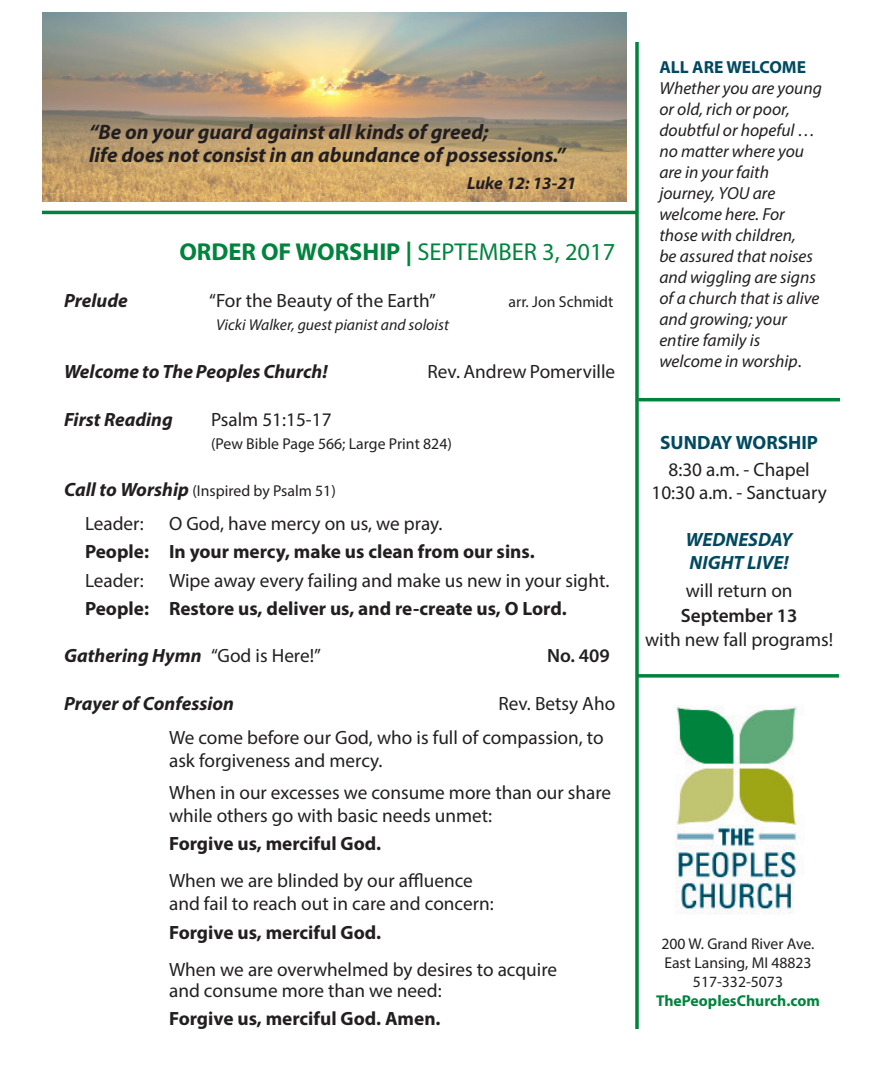
<style>
.page{position:relative;width:882px;height:1071px;background:#fff}
.page>*{position:absolute;margin:0;border:0;box-sizing:border-box;transform-origin:0 0}
.t1{font:700 24.5px "Myriad Pro";color:#00843d}
.t2{font:italic 700 21px/23.1px "Myriad Pro";color:#231f20}
.t3{font:19.25px/23.1px "Myriad Pro";color:#231f20}
.t4{font:700 19.25px "Myriad Pro";color:#231f20}
.t5{font:italic 700 19.25px "Myriad Pro";color:#231f20}
.t6{font:italic 700 19.25px "Myriad Pro";color:#004960}
.t7{font:700 19.25px "Myriad Pro";color:#004960}
.t8{font:600 19.25px "Myriad Pro";color:#231f20}
.t9{font:italic 17.5px/21px "Myriad Pro";color:#231f20}
.t10{font:italic 700 17.5px "Myriad Pro";color:#231f20}
.t11{font:15.75px "Myriad Pro";color:#231f20}
.t12{font:italic 15.75px "Myriad Pro";color:#231f20}
.t13{font:700 15.75px "Myriad Pro";color:#00843d}
.s1{font-weight:400}
.s2{font-weight:700;font-style:italic;font-size:19.25px}
.s3{font-weight:400;font-style:normal}
.s4{font-weight:700;font-style:normal;color:#004960}
.s5{font-style:normal}
.s6{font-weight:600}
</style>
<div class="page">
<svg style="left:635px;top:42px;width:4px;height:987px;fill:#00843d"></svg>
<img style="left:675px;top:706px;width:123px;height:208px">
<hr style="left:42px;top:211px;width:594px;height:3px;background:#00843d">
<hr style="left:638px;top:398px;width:202px;height:3px;background:#00843d">
<svg style="left:636px;top:674px;width:203px;height:4px"></svg>
<img style="left:42px;top:13px;width:585px;height:189px">
<p class="t2" style="left:89px;top:119px;width:478px">“Be on your guard against all kinds of greed;<br>life does not consist in an abundance of possessions.”</p>
<p class="t10" style="left:467px;top:171px;width:111px">Luke 12: 13-21</p>
<p class="t1" style="left:179px;top:235px;width:437px">ORDER OF WORSHIP | <span class="s1">SEPTEMBER 3, 2017</span></p>
<p class="t5" style="left:64px;top:288px;width:65px">Prelude</p>
<p class="t3" style="left:209px;top:289px;width:228px">“For the Beauty of the Earth”</p>
<p class="t11" style="left:509px;top:292px;width:106px">arr. Jon Schmidt</p>
<p class="t12" style="left:216px;top:315px;width:234px">Vicki Walker, guest pianist and soloist</p>
<p class="t5" style="left:64px;top:359px;width:265px">Welcome to The Peoples Church!</p>
<p class="t3" style="left:428px;top:360px;width:189px">Rev. Andrew Pomerville</p>
<p class="t5" style="left:64px;top:407px;width:110px">First Reading</p>
<p class="t3" style="left:211px;top:407px;width:122px">Psalm 51:15-17</p>
<p class="t11" style="left:211px;top:434px;width:242px">(Pew Bible Page 566; Large Print 824)</p>
<p class="t11" style="left:64px;top:481px;width:273px"><span class="s2">Call to Worship</span> (Inspired by Psalm 51)</p>
<p class="t3" style="left:85px;top:512px;width:60px">Leader:</p>
<p class="t3" style="left:169px;top:512px;width:275px">O God, have mercy on us, we pray.</p>
<p class="t4" style="left:85px;top:539px;width:451px">People: In your mercy, make us clean from our sins.</p>
<p class="t3" style="left:85px;top:568px;width:60px">Leader:</p>
<p class="t3" style="left:169px;top:568px;width:442px">Wipe away every failing and make us new in your sight.</p>
<p class="t4" style="left:85px;top:596px;width:483px">People: Restore us, deliver us, and re-create us, O Lord.</p>
<p class="t5" style="left:64px;top:643px;width:258px">Gathering Hymn <span class="s3">“God is Here!”</span></p>
<p class="t8" style="left:547px;top:644px;width:64px">No. 409</p>
<p class="t5" style="left:64px;top:691px;width:172px">Prayer of Confession</p>
<p class="t3" style="left:498px;top:692px;width:118px">Rev. Betsy Aho</p>
<p class="t3" style="left:169px;top:725px;width:436px">We come before our God, who is full of compassion, to ask forgiveness and mercy.</p>
<p class="t3" style="left:169px;top:780px;width:444px">When in our excesses we consume more than our share while others go with basic needs unmet:</p>
<p class="t4" style="left:169px;top:831px;width:214px">Forgive us, merciful God.</p>
<p class="t3" style="left:169px;top:869px;width:305px">When we are blinded by our affluence</p>
<p class="t3" style="left:169px;top:892px;width:326px">and fail to reach out in care and concern:</p>
<p class="t4" style="left:169px;top:920px;width:214px">Forgive us, merciful God.</p>
<p class="t3" style="left:169px;top:957px;width:390px">When we are overwhelmed by desires to acquire</p>
<p class="t3" style="left:169px;top:978px;width:274px">and consume more than we need:</p>
<p class="t4" style="left:169px;top:1006px;width:273px">Forgive us, merciful God. Amen.</p>
<p class="t9" style="left:659px;top:56px;width:164px"><span class="s4">ALL ARE WELCOME<br></span>Whether you are young or old, rich or poor, doubtful or hopeful … no matter where you are in your faith journey, YOU are welcome here. For those with children,<br>be assured that noises and wiggling are signs of a church that is alive and growing; your entire family is welcome in worship<span class="s5">.</span></p>
<p class="t7" style="left:660px;top:430px;width:159px">SUNDAY WORSHIP</p>
<p class="t3" style="left:669px;top:457px;width:143px">8:30 a.m. - Chapel</p>
<p class="t3" style="left:651px;top:480px;width:177px">10:30 a.m. - Sanctuary</p>
<p class="t6" style="left:686px;top:527px;width:108px">WEDNESDAY</p>
<p class="t6" style="left:690px;top:550px;width:101px">NIGHT LIVE!</p>
<p class="t3" style="left:645px;top:578px;width:190px;line-height:24.5px;text-align:center">will return on<br><span class="s6">September 13<br></span>with new fall programs!</p>
<p class="t11" style="left:661px;top:934px;width:155px">200 W. Grand River Ave.</p>
<p class="t11" style="left:664px;top:953px;width:149px">East Lansing, MI 48823</p>
<p class="t11" style="left:693px;top:972px;width:92px">517-332-5073</p>
<p class="t13" style="left:656px;top:990px;width:166px">ThePeoplesChurch.com</p>
</div>
